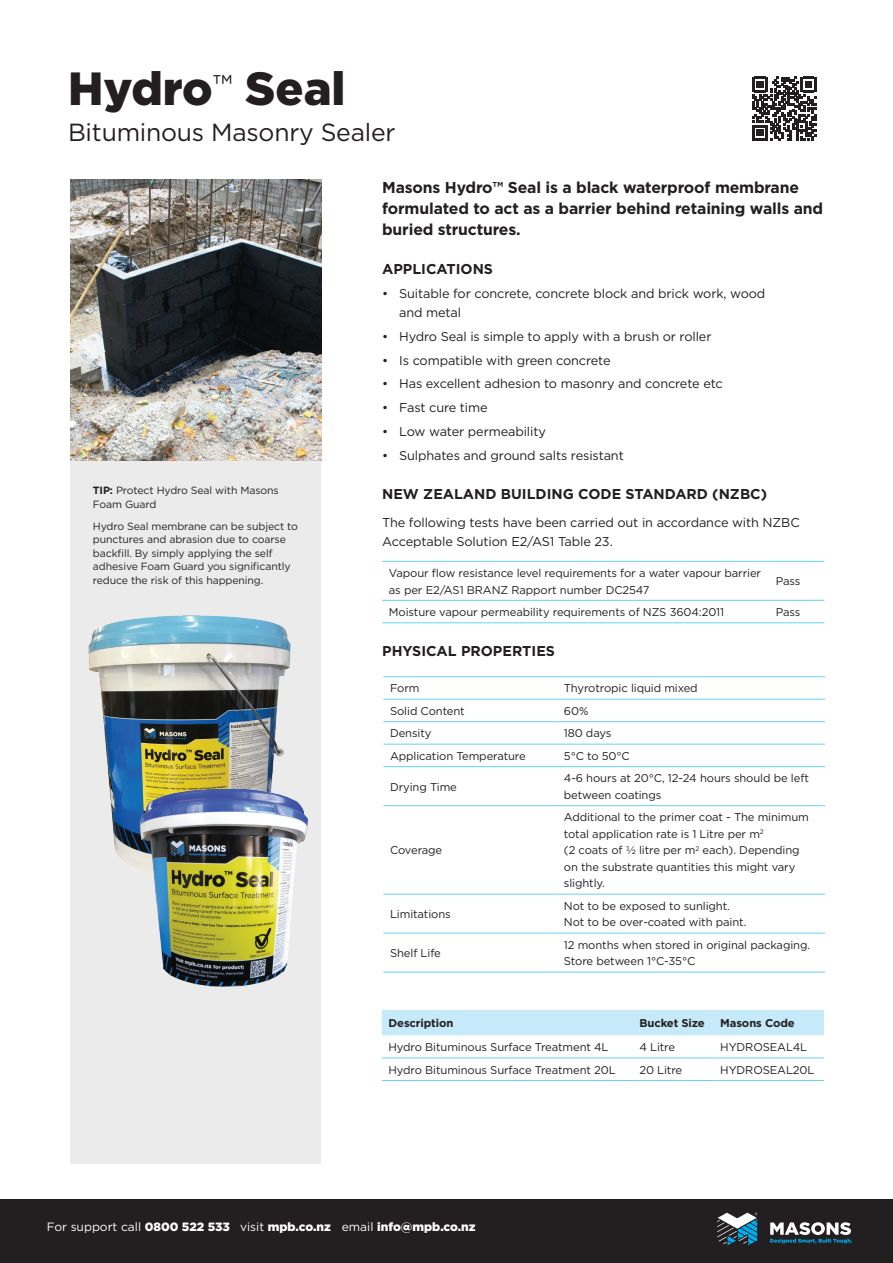
<style>
.page{position:relative;width:893px;height:1263px;background:#fff}
.page>*{position:absolute;margin:0;border:0;box-sizing:border-box;transform-origin:0 0}
.main_head{font:900 46.5px "Gotham";color:#231f20}
.product_description_title{font:24.75px "Gotham";letter-spacing:-.01em;color:#231f20}
.subhead_para{font:700 15.75px/21px "Gotham";letter-spacing:-.01em;color:#231f20}
.sub_title{font:700 14.25px "Gotham";color:#231f20}
.body{font:12.75px/19.5px "Gotham";letter-spacing:-.01em;color:#231f20}
.t1{font:900 12px "Gotham";color:#fff}
.table{font:11.25px/16.5px "Gotham";letter-spacing:-.01em;color:#231f20}
.table_header{font:700 11.25px "Gotham";letter-spacing:-.01em;color:#231f20}
.small_print{font:10.5px/13.5px "Gotham";letter-spacing:-.01em;color:#231f20}
.s1{font-weight:700}
.s2{font-weight:400}
</style>
<div class="page">
<div style="left:0;top:1199px;width:893px;height:64px;background:#231f20"></div>
<div style="left:70px;top:180px;width:251px;height:983px;background:#ebebec"></div>
<svg style="left:382px;top:1010px;width:442px;height:49px"></svg>
<hr style="left:382px;top:1057px;width:251px;height:1px;background:#6bcff6">
<hr style="left:633px;top:1057px;width:80px;height:1px;background:#6bcff6">
<hr style="left:713px;top:1057px;width:111px;height:1px;background:#6bcff6">
<hr style="left:382px;top:1080px;width:251px;height:1px;background:#6bcff6">
<hr style="left:633px;top:1080px;width:80px;height:1px;background:#6bcff6">
<hr style="left:713px;top:1080px;width:111px;height:1px;background:#6bcff6">
<svg style="left:383px;top:677px;width:442px;height:295px"></svg>
<hr style="left:383px;top:676px;width:174px;height:1px;background:#6bcff6">
<hr style="left:557px;top:676px;width:268px;height:1px;background:#6bcff6">
<hr style="left:383px;top:699px;width:174px;height:1px;background:#6bcff6">
<hr style="left:557px;top:699px;width:268px;height:1px;background:#6bcff6">
<hr style="left:383px;top:721px;width:174px;height:1px;background:#6bcff6">
<hr style="left:557px;top:721px;width:268px;height:1px;background:#6bcff6">
<hr style="left:383px;top:744px;width:174px;height:1px;background:#6bcff6">
<hr style="left:557px;top:744px;width:268px;height:1px;background:#6bcff6">
<hr style="left:383px;top:766px;width:174px;height:1px;background:#6bcff6">
<hr style="left:557px;top:766px;width:268px;height:1px;background:#6bcff6">
<hr style="left:383px;top:805px;width:174px;height:1px;background:#6bcff6">
<hr style="left:557px;top:805px;width:268px;height:1px;background:#6bcff6">
<hr style="left:383px;top:894px;width:174px;height:1px;background:#6bcff6">
<hr style="left:557px;top:894px;width:268px;height:1px;background:#6bcff6">
<hr style="left:383px;top:933px;width:174px;height:1px;background:#6bcff6">
<hr style="left:557px;top:933px;width:268px;height:1px;background:#6bcff6">
<hr style="left:383px;top:972px;width:174px;height:1px;background:#6bcff6">
<hr style="left:557px;top:972px;width:268px;height:1px;background:#6bcff6">
<svg style="left:382px;top:599px;width:442px;height:1px"></svg>
<hr style="left:382px;top:561px;width:387px;height:1px;background:#6bcff6">
<hr style="left:769px;top:561px;width:55px;height:1px;background:#6bcff6">
<hr style="left:382px;top:600px;width:387px;height:1px;background:#6bcff6">
<hr style="left:769px;top:600px;width:55px;height:1px;background:#6bcff6">
<hr style="left:382px;top:622px;width:387px;height:1px;background:#6bcff6">
<hr style="left:769px;top:622px;width:55px;height:1px;background:#6bcff6">
<img style="left:70px;top:180px;width:251px;height:281px">
<img style="left:88px;top:615px;width:203px;height:248px">
<img style="left:128px;top:777px;width:180px;height:210px">
<svg style="left:752px;top:77px;width:64px;height:64px"></svg>
<svg style="left:717px;top:1213px;width:135px;height:32px"></svg>
<p class="main_head" style="left:68px;top:57px;width:279px">Hydro<sup>™</sup> Seal</p>
<p class="product_description_title" style="left:68px;top:117px;width:329px">Bituminous Masonry Sealer</p>
<p class="small_print" style="left:93px;top:484px;width:187px"><span class="s1">TIP:</span> Protect Hydro Seal with Masons<br>Foam Guard</p>
<p class="small_print" style="left:93px;top:519px;width:206px">Hydro Seal membrane can be subject to punctures and abrasion due to coarse backfill. By simply applying the self adhesive Foam Guard you significantly reduce the risk of this happening.</p>
<p class="subhead_para" style="left:382px;top:176px;width:442px">Masons Hydro™ Seal is a black waterproof membrane formulated to act as a barrier behind retaining walls and buried structures.</p>
<p class="sub_title" style="left:382px;top:259px;width:112px">APPLICATIONS</p>
<p class="body" style="left:399px;top:283px;width:368px;text-indent:-17px">• Suitable for concrete, concrete block and brick work, wood and metal</p>
<p class="body" style="left:382px;top:326px;width:331px">• Hydro Seal is simple to apply with a brush or roller</p>
<p class="body" style="left:382px;top:350px;width:230px">• Is compatible with green concrete</p>
<p class="body" style="left:382px;top:374px;width:342px">• Has excellent adhesion to masonry and concrete etc</p>
<p class="body" style="left:382px;top:398px;width:107px">• Fast cure time</p>
<p class="body" style="left:382px;top:421px;width:165px">• Low water permeability</p>
<p class="body" style="left:382px;top:445px;width:243px">• Sulphates and ground salts resistant</p>
<p class="sub_title" style="left:382px;top:484px;width:386px">NEW ZEALAND BUILDING CODE STANDARD (NZBC)</p>
<p class="body" style="left:382px;top:512px;width:419px">The following tests have been carried out in accordance with NZBC<br>Acceptable Solution E2/AS1 Table 23.</p>
<p class="table" style="left:389px;top:565px;width:374px">Vapour flow resistance level requirements for a water vapour barrier as per E2/AS1 BRANZ Rapport number DC2547</p>
<p class="table" style="left:776px;top:573px;width:26px">Pass</p>
<p class="table" style="left:389px;top:604px;width:337px">Moisture vapour permeability requirements of NZS 3604:2011</p>
<p class="table" style="left:776px;top:604px;width:26px">Pass</p>
<p class="sub_title" style="left:382px;top:642px;width:174px">PHYSICAL PROPERTIES</p>
<p class="table" style="left:390px;top:680px;width:31px">Form</p>
<p class="table" style="left:564px;top:680px;width:135px">Thyrotropic liquid mixed</p>
<p class="table" style="left:390px;top:702px;width:76px">Solid Content</p>
<p class="table" style="left:564px;top:702px;width:26px">60%</p>
<p class="table" style="left:390px;top:725px;width:43px">Density</p>
<p class="table" style="left:564px;top:725px;width:49px">180 days</p>
<p class="table" style="left:390px;top:747px;width:137px">Application Temperature</p>
<p class="table" style="left:564px;top:747px;width:67px">5°C to 50°C</p>
<p class="table" style="left:390px;top:778px;width:68px">Drying Time</p>
<p class="table" style="left:564px;top:770px;width:246px">4-6 hours at 20°C, 12-24 hours should be left between coatings</p>
<p class="table" style="left:390px;top:842px;width:54px">Coverage</p>
<p class="table" style="left:564px;top:809px;width:246px">Additional to the primer coat - The minimum total application rate is 1 Litre per m<sup>2<br></sup>(2 coats of ½ litre per m<sup>2</sup> each). Depending on the substrate quantities this might vary slightly.</p>
<p class="table" style="left:390px;top:906px;width:62px">Limitations</p>
<p class="table" style="left:564px;top:897px;width:184px">Not to be exposed to sunlight.<br>Not to be over-coated with paint.</p>
<p class="table" style="left:390px;top:945px;width:52px">Shelf Life</p>
<p class="table" style="left:564px;top:936px;width:248px">12 months when stored in original packaging.<br>Store between 1°C-35°C</p>
<p class="table_header" style="left:389px;top:1016px;width:66px">Description</p>
<p class="table_header" style="left:639px;top:1016px;width:67px">Bucket Size</p>
<p class="table_header" style="left:720px;top:1016px;width:76px">Masons Code</p>
<p class="table" style="left:389px;top:1039px;width:222px">Hydro Bituminous Surface Treatment 4L</p>
<p class="table" style="left:639px;top:1039px;width:37px">4 Litre</p>
<p class="table" style="left:720px;top:1039px;width:89px">HYDROSEAL4L</p>
<p class="table" style="left:389px;top:1061px;width:229px">Hydro Bituminous Surface Treatment 20L</p>
<p class="table" style="left:639px;top:1061px;width:44px">20 Litre</p>
<p class="table" style="left:720px;top:1061px;width:96px">HYDROSEAL20L</p>
<p class="t1" style="left:47px;top:1218px;width:430px"><span class="s2">For support call</span> 0800 522 533 <span class="s2">visit</span> mpb.co.nz <span class="s2">email</span> info@mpb.co.nz</p>
</div>
